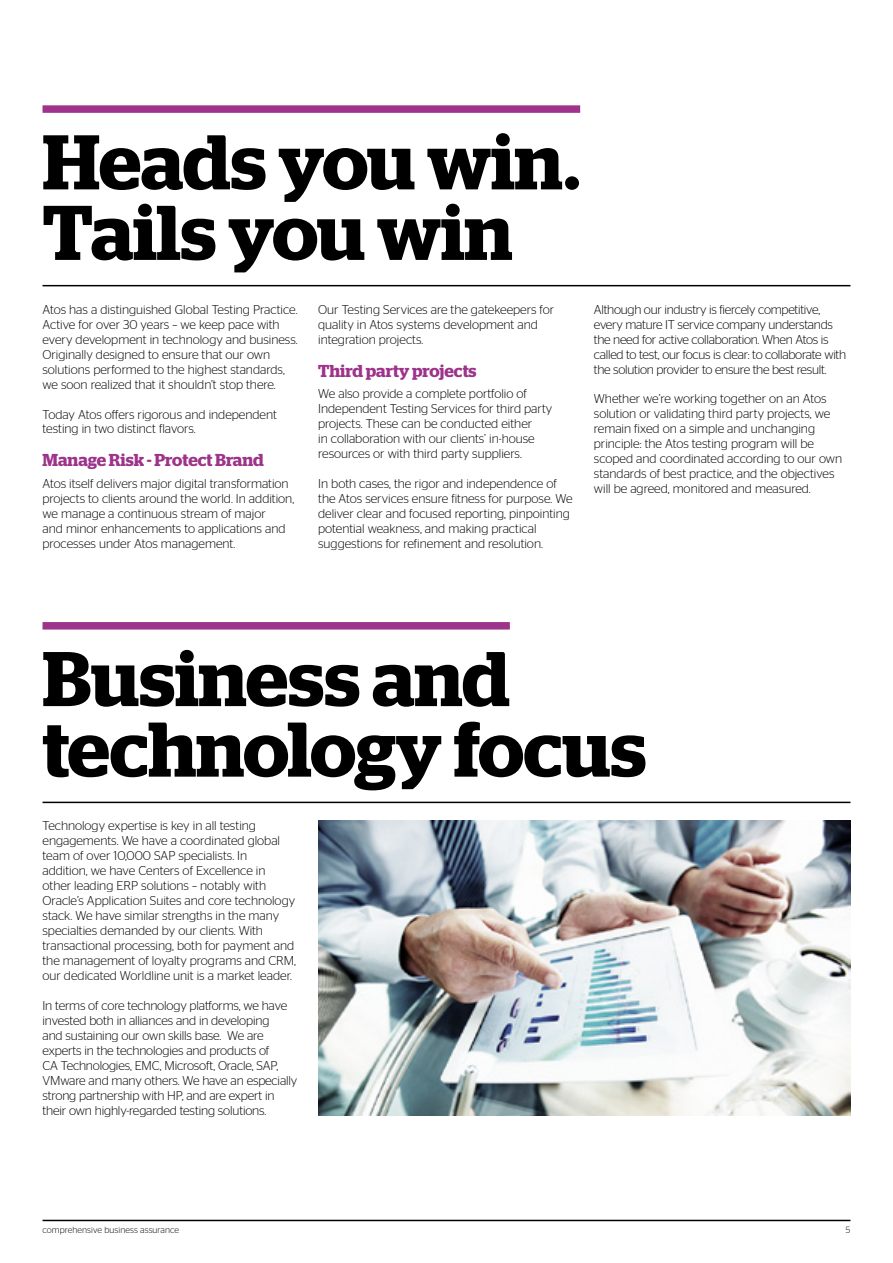
<style>
.page{position:relative;width:893px;height:1263px;background:#fff}
.page>*{position:absolute;margin:0;border:0;box-sizing:border-box;transform-origin:0 0}
.t1{font:600 77.25px/70.5px "Stag";letter-spacing:-.005em;color:#000}
.t2{font:600 17.25px "Stag";color:#9d338a}
.t3{font:300 12.75px/15px "Stag Sans";color:#000}
.t4{font:300 12.75px/15px "Stag Sans";letter-spacing:-.02em;color:#000}
.t5{font:300 9px "Stag Sans";letter-spacing:.01em;color:#000}
</style>
<div class="page">
<img style="left:318px;top:820px;width:532px;height:295px">
<hr style="left:43px;top:285px;width:807px;height:1px;background:#000">
<hr style="left:43px;top:802px;width:807px;height:1px;background:#000">
<div style="left:43px;top:105px;width:537px;height:8px;background:#9d338a"></div>
<div style="left:43px;top:622px;width:467px;height:7px;background:#9d338a"></div>
<hr style="left:43px;top:1220px;width:807px;height:1px;background:#000">
<h1 class="t1" style="left:43px;top:127px;width:539px">Heads you win.<br>Tails you win</h1>
<p class="t3" style="left:43px;top:301px;width:257px">Atos has a distinguished Global Testing Practice.<br>Active for over 30 years – we keep pace with every development in technology and business.<br>Originally designed to ensure that our own solutions performed to the highest standards, we soon realized that it shouldn’t stop there.</p>
<p class="t3" style="left:43px;top:406px;width:236px">Today Atos offers rigorous and independent testing in two distinct flavors.</p>
<h2 class="t2" style="left:43px;top:450px;width:223px">Manage Risk - Protect Brand</h2>
<p class="t3" style="left:43px;top:476px;width:253px">Atos itself delivers major digital transformation projects to clients around the world. In addition, we manage a continuous stream of major<br>and minor enhancements to applications and processes under Atos management.</p>
<p class="t3" style="left:318px;top:301px;width:237px">Our Testing Services are the gatekeepers for quality in Atos systems development and integration projects.</p>
<h2 class="t2" style="left:318px;top:360px;width:160px">Third party projects</h2>
<p class="t3" style="left:318px;top:386px;width:236px">We also provide a complete portfolio of Independent Testing Services for third party projects. These can be conducted either<br>in collaboration with our clients’ in-house resources or with third party suppliers.</p>
<p class="t3" style="left:318px;top:476px;width:256px">In both cases, the rigor and independence of the Atos services ensure fitness for purpose. We deliver clear and focused reporting, pinpointing potential weakness, and making practical suggestions for refinement and resolution.</p>
<p class="t4" style="left:594px;top:301px;width:254px">Although our industry is fiercely competitive, every mature IT service company understands the need for active collaboration. When Atos is called to test, our focus is clear: to collaborate with the solution provider to ensure the best result.</p>
<p class="t3" style="left:594px;top:391px;width:250px">Whether we’re working together on an Atos solution or validating third party projects, we remain fixed on a simple and unchanging principle: the Atos testing program will be scoped and coordinated according to our own standards of best practice, and the objectives will be agreed, monitored and measured.</p>
<h1 class="t1" style="left:43px;top:643px;width:605px">Business and technology focus</h1>
<p class="t3" style="left:43px;top:818px;width:255px">Technology expertise is key in all testing engagements. We have a coordinated global team of over 10,000 SAP specialists. In<br>addition, we have Centers of Excellence in other leading ERP solutions – notably with Oracle’s Application Suites and core technology stack. We have similar strengths in the many specialties demanded by our clients. With transactional processing, both for payment and the management of loyalty programs and CRM, our dedicated Worldline unit is a market leader.</p>
<p class="t3" style="left:43px;top:998px;width:256px">In terms of core technology platforms, we have invested both in alliances and in developing<br>and sustaining our own skills base. We are experts in the technologies and products of<br>CA Technologies, EMC, Microsoft, Oracle, SAP, VMware and many others. We have an especially strong partnership with HP, and are expert in their own highly-regarded testing solutions.</p>
<p class="t5" style="left:43px;top:1225px;width:138px">comprehensive business assurance</p>
<p class="t5" style="left:846px;top:1225px;width:6px">5</p>
</div>
